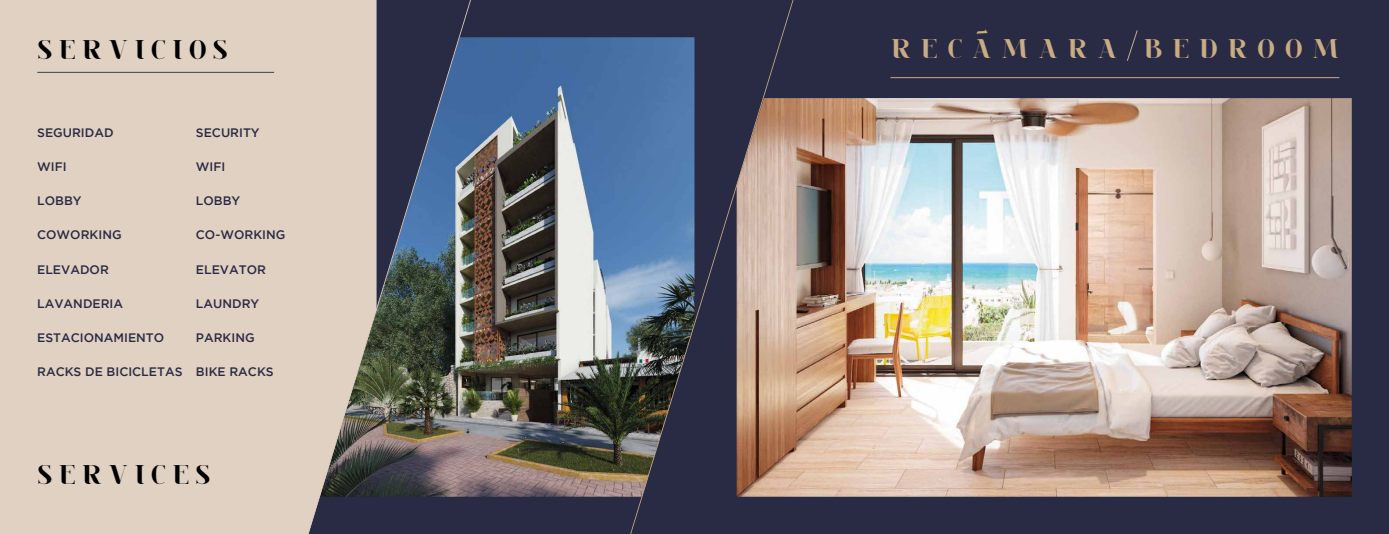
<style>
.page{position:relative;width:1389px;height:534px;background:#fff}
.page>*{position:absolute;margin:0;border:0;box-sizing:border-box;transform-origin:0 0}
.t1{font:28.88px "Amotrio";letter-spacing:.18em;color:#000}
.t2{font:28.88px "Amotrio";letter-spacing:.3em;color:#c9ac84}
.t3{font:500 12.25px "Gotham";color:#292a43}
</style>
<div class="page">
<div style="left:0;top:0;width:707px;height:533px;background:#292a43"></div>
<div style="left:682px;top:0;width:707px;height:533px;background:#292a43"></div>
<img style="left:471px;top:37px;width:159px;height:459px">
<div style="left:0;top:0;width:308px;height:533px;background:#e1d1c3"></div>
<hr style="left:37px;top:72px;width:237px;height:1px;background:#424446">
<img style="left:308px;top:0;width:163px;height:533px">
<img style="left:793px;top:98px;width:559px;height:398px">
<svg style="left:630px;top:0;width:163px;height:533px"></svg>
<hr style="left:890px;top:77px;width:449px;height:1px;background:#c9ac84">
<svg style="left:1127px;top:30px;width:11px;height:31px"></svg>
<h1 class="t1" style="left:37px;top:38px;width:192px">SERVICIOS</h1>
<p class="t3" style="left:37px;top:125px;width:78px">SEGURIDAD</p>
<p class="t3" style="left:37px;top:160px;width:31px">WIFI</p>
<p class="t3" style="left:37px;top:194px;width:46px">LOBBY</p>
<p class="t3" style="left:37px;top:228px;width:86px">COWORKING</p>
<p class="t3" style="left:37px;top:262px;width:73px">ELEVADOR</p>
<p class="t3" style="left:37px;top:296px;width:88px">LAVANDERIA</p>
<p class="t3" style="left:37px;top:330px;width:129px">ESTACIONAMIENTO</p>
<p class="t3" style="left:37px;top:364px;width:147px">RACKS DE BICICLETAS</p>
<p class="t3" style="left:196px;top:125px;width:65px">SECURITY</p>
<p class="t3" style="left:196px;top:160px;width:31px">WIFI</p>
<p class="t3" style="left:196px;top:194px;width:46px">LOBBY</p>
<p class="t3" style="left:196px;top:228px;width:91px">CO-WORKING</p>
<p class="t3" style="left:196px;top:262px;width:72px">ELEVATOR</p>
<p class="t3" style="left:196px;top:296px;width:65px">LAUNDRY</p>
<p class="t3" style="left:196px;top:330px;width:60px">PARKING</p>
<p class="t3" style="left:196px;top:364px;width:79px">BIKE RACKS</p>
<h1 class="t1" style="left:37px;top:462px;width:175px">SERVICES</h1>
<h1 class="t2" style="left:890px;top:37px;width:451px">RECAMARA BEDROOM</h1>
</div>
